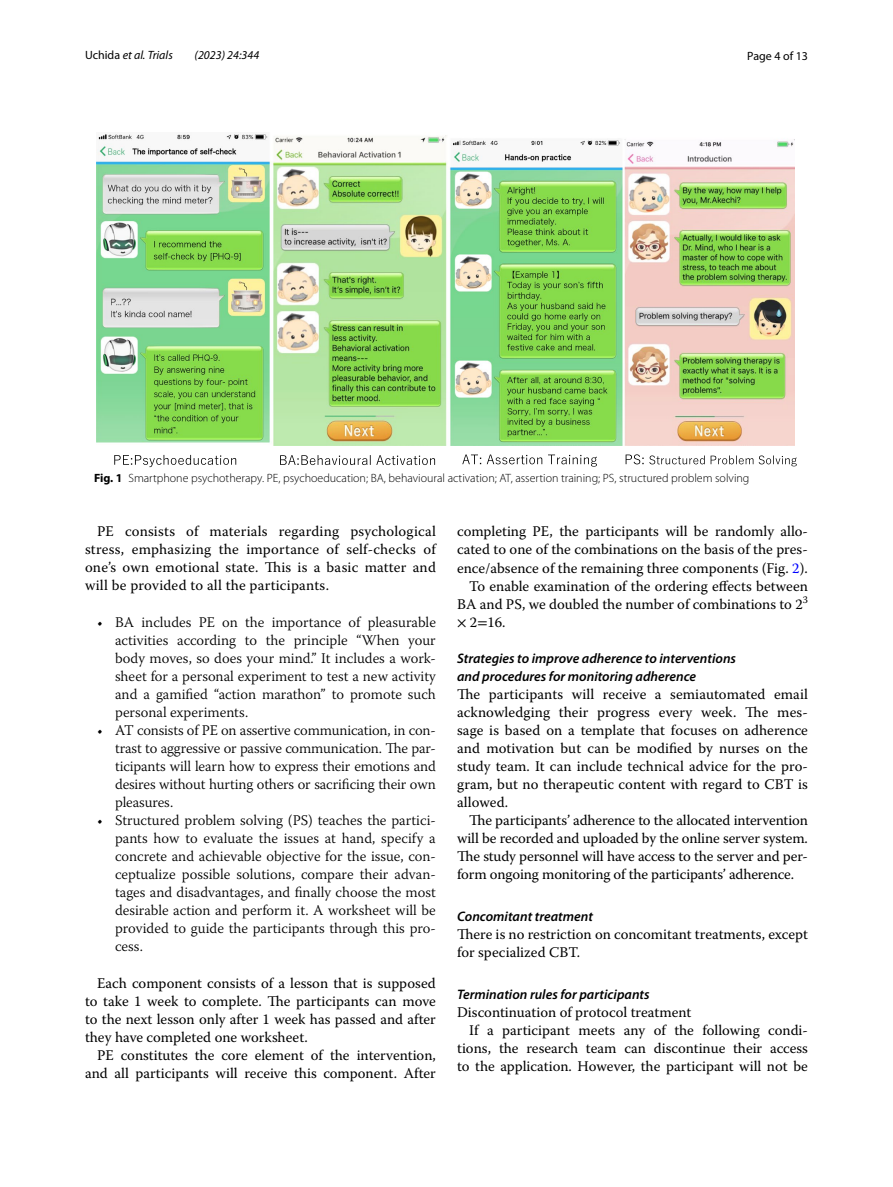
<style>
.page{position:relative;width:893px;height:1187px;background:#fff}
.page>*{position:absolute;margin:0;border:0;box-sizing:border-box;transform-origin:0 0}
.t1{font:14.7px/18px "Warnock Pro";color:#000;text-align:justify}
.t2{font:300 14.7px/18px "Warnock Pro";color:#000;text-align:justify}
.t3{font:italic 600 13.8px/18px "Myriad Pro";color:#000}
.t4{font:300 12px "Myriad Pro";color:#000}
.t5{font:italic 12px "Myriad Pro";color:#000}
.t6{font:12px "Myriad Pro";color:#000}
.s1{font-style:normal}
.s2{font-weight:700}
.s3{color:#00f}
.s4{font-family:"STIX"}
</style>
<div class="page">
<img style="left:96px;top:133px;width:698px;height:312px">
<svg style="left:114px;top:455px;width:122px;height:12px"></svg>
<svg style="left:280px;top:455px;width:155px;height:10px"></svg>
<svg style="left:462px;top:454px;width:135px;height:12px"></svg>
<svg style="left:626px;top:454px;width:171px;height:12px"></svg>
<p class="t5" style="left:85px;top:48px;width:89px"><span class="s1">Uchida</span> et al. Trials</p>
<p class="t5" style="left:195px;top:48px;width:66px">(2023) 24:344</p>
<p class="t6" style="left:747px;top:48px;width:62px">Page 4 of 13</p>
<p class="t4" style="left:94px;top:471px;width:657px"><span class="s2">Fig. 1</span> Smartphone psychotherapy. PE, psychoeducation; BA, behavioural activation; AT, assertion training; PS, structured problem solving</p>
<p class="t1" style="left:85px;top:522px;width:352px;text-indent:12px">PE consists of materials regarding psychological stress, emphasizing the importance of self-checks of one’s own emotional state. This is a basic matter and will be provided to all the participants.</p>
<p class="t2" style="left:115px;top:613px;width:322px;text-indent:-18px">• BA includes PE on the importance of pleasurable activities according to the principle “When your body moves, so does your mind.” It includes a work&shy;sheet for a personal experiment to test a new activity and a gamified “action marathon” to promote such personal experiments.</p>
<p class="t2" style="left:115px;top:721px;width:322px;text-indent:-18px">• AT consists of PE on assertive communication, in con&shy;trast to aggressive or passive communication. The par&shy;ticipants will learn how to express their emotions and desires without hurting others or sacrificing their own pleasures.</p>
<p class="t2" style="left:115px;top:811px;width:322px;text-indent:-18px">• Structured problem solving (PS) teaches the partici&shy;pants how to evaluate the issues at hand, specify a concrete and achievable objective for the issue, con&shy;ceptualize possible solutions, compare their advan&shy;tages and disadvantages, and finally choose the most desirable action and perform it. A worksheet will be provided to guide the participants through this pro&shy;cess.</p>
<p class="t1" style="left:85px;top:974px;width:352px;text-indent:12px">Each component consists of a lesson that is supposed to take 1 week to complete. The participants can move to the next lesson only after 1 week has passed and after they have completed one worksheet.</p>
<p class="t1" style="left:85px;top:1046px;width:352px;text-align:right">PE constitutes the core element of the intervention, and all participants will receive this component. After</p>
<p class="t1" style="left:457px;top:522px;width:352px">completing PE, the participants will be randomly allo-</p>
<p class="t1" style="left:457px;top:540px;width:352px">cated to one of the combinations on the basis of the pres-</p>
<p class="t1" style="left:457px;top:558px;width:352px">ence/absence of the remaining three components (Fig. <span class="s3">2</span>).</p>
<p class="t1" style="left:469px;top:576px;width:340px">To enable examination of the ordering effects between</p>
<p class="t1" style="left:457px;top:594px;width:352px">BA and PS, we doubled the number of combinations to 2<sup>3</sup></p>
<p class="t1" style="left:457px;top:612px;width:50px"><span class="s4">×</span> 2<span class="s4">=</span>16.</p>
<p class="t3" style="left:457px;top:648px;width:280px">Strategies to improve adherence to interventions and procedures for monitoring adherence</p>
<p class="t1" style="left:457px;top:684px;width:352px">The participants will receive a semiautomated email acknowledging their progress every week. The mes&shy;sage is based on a template that focuses on adherence and motivation but can be modified by nurses on the study team. It can include technical advice for the pro&shy;gram, but no therapeutic content with regard to CBT is allowed.</p>
<p class="t1" style="left:457px;top:810px;width:352px;text-indent:12px">The participants’ adherence to the allocated intervention will be recorded and uploaded by the online server system.<br>The study personnel will have access to the server and per&shy;form ongoing monitoring of the participants’ adherence.</p>
<p class="t3" style="left:457px;top:906px;width:137px">Concomitant treatment</p>
<p class="t1" style="left:457px;top:924px;width:352px">There is no restriction on concomitant treatments, except for specialized CBT.</p>
<p class="t3" style="left:457px;top:985px;width:194px">Termination rules for participants</p>
<p class="t1" style="left:457px;top:1003px;width:236px">Discontinuation of protocol treatment</p>
<p class="t1" style="left:469px;top:1021px;width:340px">If a participant meets any of the following condi-</p>
<p class="t1" style="left:457px;top:1039px;width:352px">tions, the research team can discontinue their access</p>
<p class="t1" style="left:457px;top:1057px;width:352px">to the application. However, the participant will not be</p>
</div>
